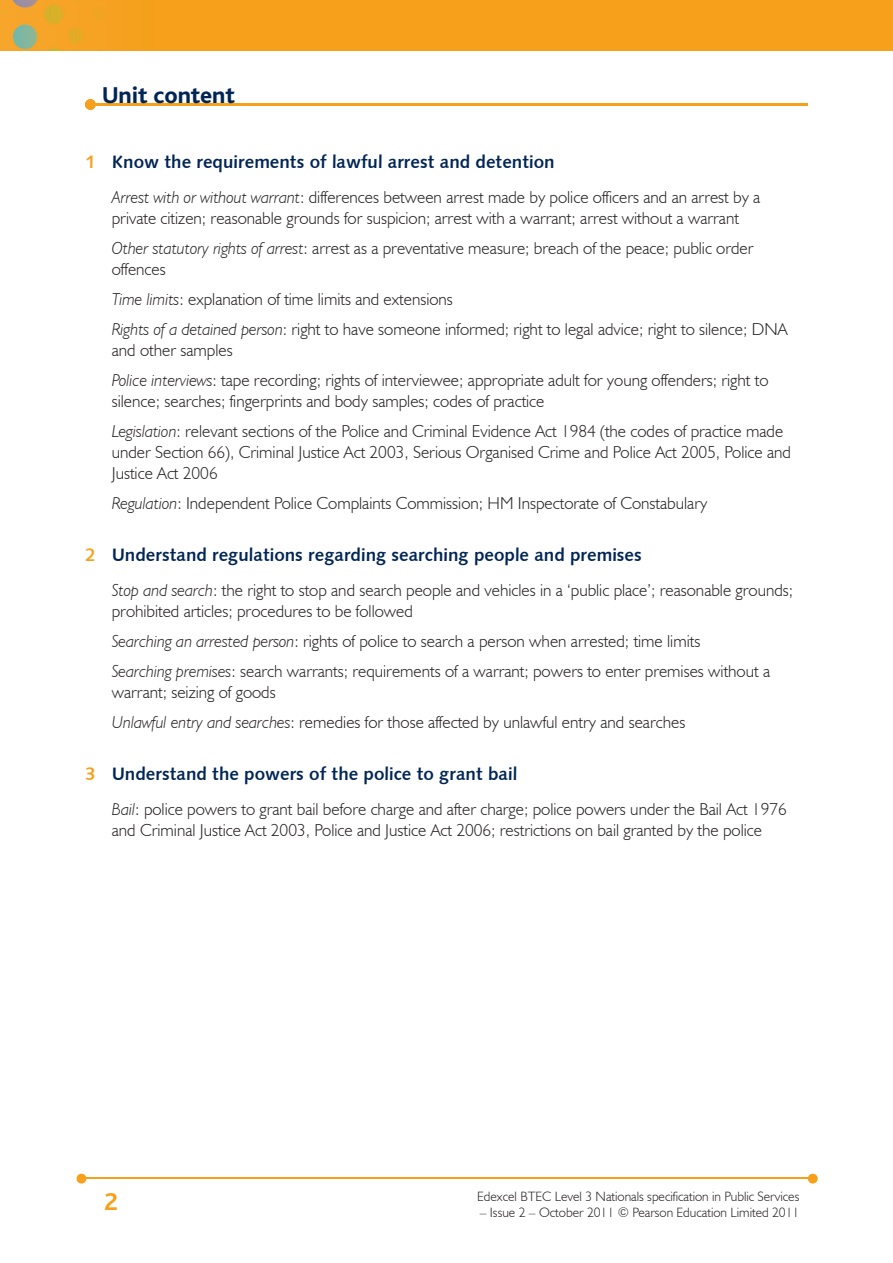
<style>
.page{position:relative;width:893px;height:1263px;background:#fff}
.page>*{position:absolute;margin:0;border:0;box-sizing:border-box;transform-origin:0 0}
.t1{font:700 25.5px "Bliss";color:#f6a01b}
.t2{font:800 24px "Bliss";color:#002556}
.t3{font:18px "Humanist 531 BT Bold A";color:#002556}
.t4{font:300 17.25px/21px "Humanist 521 BT";color:#231f20}
.t5{font:300 13.5px "Humanist 521 BT";color:#231f20}
.s1{color:#f6a01b}
.s2{font-style:italic}
</style>
<div class="page">
<img style="left:0;top:0;width:893px;height:51px">
<hr style="left:82px;top:1178px;width:728px;height:1px;background:#f6a01b">
<svg style="left:808px;top:1174px;width:10px;height:9px"></svg>
<svg style="left:77px;top:1174px;width:9px;height:9px"></svg>
<svg style="left:85px;top:99px;width:11px;height:11px"></svg>
<hr style="left:94px;top:103px;width:714px;height:3px;background:#f6a01b">
<h2 class="t2" style="left:102px;top:83px;width:134px">Unit content</h2>
<p class="t3" style="left:85px;top:151px;width:471px"><span class="s1">1</span> Know the requirements of lawful arrest and detention</p>
<p class="t4" style="left:112px;top:186px;width:650px"><span class="s2">Arrest with or without warrant</span>: differences between arrest made by police officers and an arrest by a private citizen; reasonable grounds for suspicion; arrest with a warrant; arrest without a warrant</p>
<p class="t4" style="left:112px;top:237px;width:643px"><span class="s2">Other statutory rights of arrest</span>: arrest as a preventative measure; breach of the peace; public order offences</p>
<p class="t4" style="left:112px;top:284px;width:677px;line-height:30px"><span class="s2">Time limits</span>: explanation of time limits and extensions<br><span class="s2">Rights of a detained person</span>: right to have someone informed; right to legal advice; right to silence; DNA</p>
<p class="t4" style="left:112px;top:335px;width:658px;line-height:30px">and other samples<br><span class="s2">Police interviews</span>: tape recording; rights of interviewee; appropriate adult for young offenders; right to</p>
<p class="t4" style="left:112px;top:386px;width:673px;line-height:30px">silence; searches; fingerprints and body samples; codes of practice<br><span class="s2">Legislation</span>: relevant sections of the Police and Criminal Evidence Act 1984 (the codes of practice made</p>
<p class="t4" style="left:112px;top:441px;width:681px">under Section 66), Criminal Justice Act 2003, Serious Organised Crime and Police Act 2005, Police and<br>Justice Act 2006</p>
<p class="t4" style="left:112px;top:492px;width:597px"><span class="s2">Regulation</span>: Independent Police Complaints Commission; HM Inspectorate of Constabulary</p>
<p class="t3" style="left:85px;top:544px;width:558px"><span class="s1">2</span> Understand regulations regarding searching people and premises</p>
<p class="t4" style="left:112px;top:579px;width:683px"><span class="s2">Stop and search</span>: the right to stop and search people and vehicles in a ‘public place’; reasonable grounds; prohibited articles; procedures to be followed</p>
<p class="t4" style="left:112px;top:626px;width:660px;line-height:30px"><span class="s2">Searching an arrested person</span>: rights of police to search a person when arrested; time limits<br><span class="s2">Searching premises</span>: search warrants; requirements of a warrant; powers to enter premises without a</p>
<p class="t4" style="left:112px;top:677px;width:575px;line-height:30px">warrant; seizing of goods<br><span class="s2">Unlawful entry and searches</span>: remedies for those affected by unlawful entry and searches</p>
<p class="t3" style="left:85px;top:763px;width:434px"><span class="s1">3</span> Understand the powers of the police to grant bail</p>
<p class="t4" style="left:112px;top:798px;width:676px"><span class="s2">Bail</span>: police powers to grant bail before charge and after charge; police powers under the Bail Act 1976 and Criminal Justice Act 2003, Police and Justice Act 2006; restrictions on bail granted by the police</p>
<h1 class="t1" style="left:104px;top:1188px;width:15px">2</h1>
<p class="t5" style="left:477px;top:1188px;width:324px">Edexcel BTEC Level 3 Nationals specification in Public Services</p>
<p class="t5" style="left:480px;top:1204px;width:321px">– Issue 2 – October 2011 © Pearson Education Limited 2011</p>
</div>
